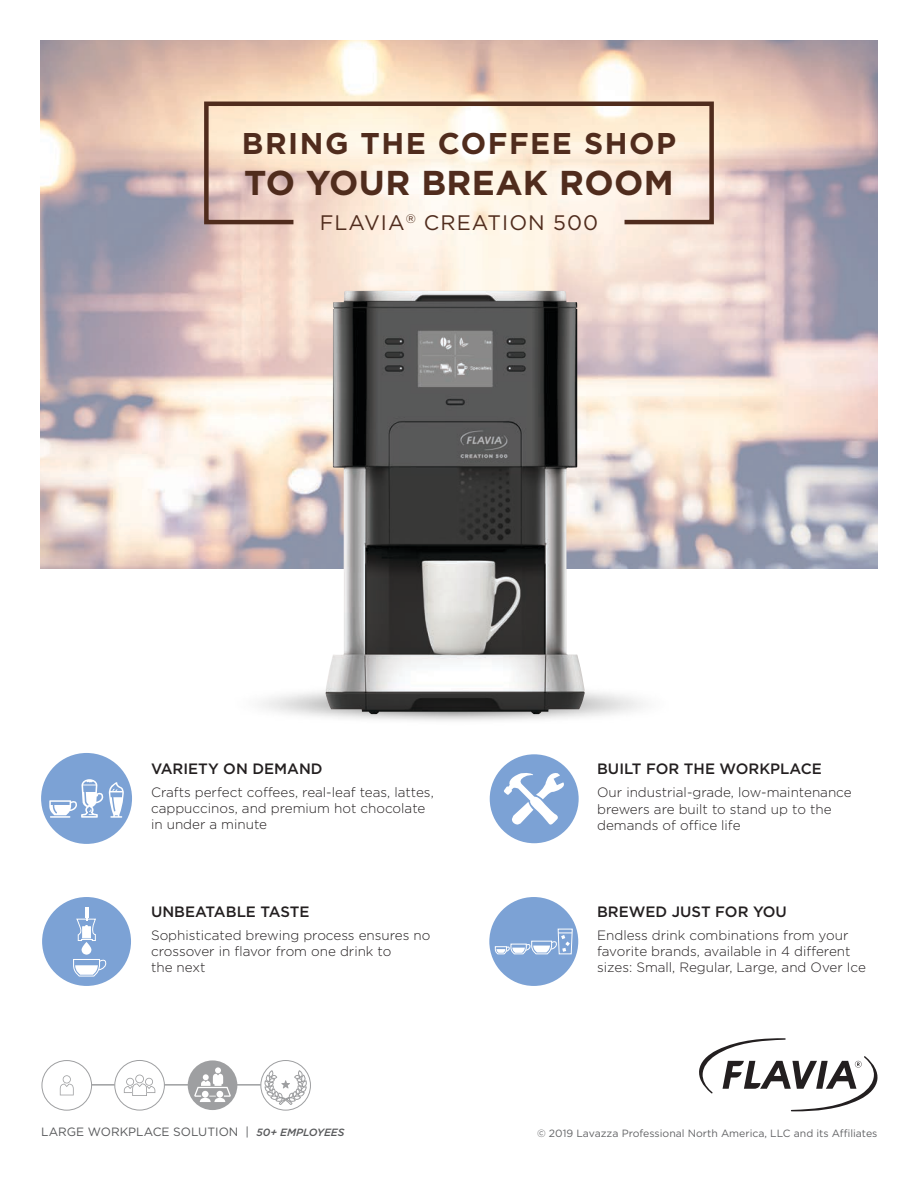
<style>
.page{position:relative;width:918px;height:1188px;background:#fff}
.page>*{position:absolute;margin:0;border:0;box-sizing:border-box;transform-origin:0 0}
.t1{font:700 34.5px "Gotham";letter-spacing:.01em;color:#502c1d}
.t2{font:700 30px "Gotham";letter-spacing:.05em;color:#502c1d}
.t3{font:21px "Gotham";letter-spacing:.05em;color:#502c1d}
.t4{font:500 15px "Gotham";color:#231f20}
.t5{font:300 13.5px/16.2px "Gotham";color:#231f20}
.Category_Head{font:12px "Gotham";color:#58595b}
.t6{font:10.5px "Gotham";color:#636466}
.s1{font-weight:500;font-style:italic;font-size:10.5px}
</style>
<div class="page">
<img style="left:40px;top:40px;width:838px;height:529px">
<img style="left:325px;top:291px;width:260px;height:423px">
<div style="left:41px;top:753px;width:91px;height:91px;background:#7ca2d5;border-radius:50%"></div>
<svg style="left:49px;top:779px;width:75px;height:39px"></svg>
<div style="left:42px;top:897px;width:89px;height:89px;background:#7ca2d5;border-radius:50%"></div>
<svg style="left:73px;top:908px;width:34px;height:69px"></svg>
<div style="left:489px;top:897px;width:89px;height:89px;background:#7ca2d5;border-radius:50%"></div>
<svg style="left:495px;top:928px;width:78px;height:27px"></svg>
<div style="left:490px;top:754px;width:89px;height:89px;background:#7ca2d5;border-radius:50%"></div>
<svg style="left:504px;top:773px;width:60px;height:52px"></svg>
<hr style="left:236px;top:1084px;width:25px;height:2px;background:#9e9fa1">
<hr style="left:164px;top:1084px;width:26px;height:2px;background:#9e9fa1">
<hr style="left:92px;top:1084px;width:23px;height:2px;background:#9e9fa1">
<div style="left:260px;top:1060px;width:51px;height:51px;border:1px solid #9e9fa1;border-radius:50%"></div>
<svg style="left:264px;top:1063px;width:44px;height:48px"></svg>
<svg style="left:188px;top:1060px;width:49px;height:50px"></svg>
<div style="left:114px;top:1060px;width:51px;height:51px;border:1px solid #9e9fa1;border-radius:50%"></div>
<svg style="left:124px;top:1075px;width:31px;height:21px"></svg>
<div style="left:42px;top:1060px;width:50px;height:51px;border:1px solid #9e9fa1;border-radius:50%"></div>
<svg style="left:60px;top:1075px;width:14px;height:20px"></svg>
<svg style="left:202px;top:99px;width:514px;height:128px;background:#efdece"></svg>
<svg style="left:699px;top:1038px;width:179px;height:73px"></svg>
<p class="t2" style="left:242px;top:124px;width:436px">BRING THE COFFEE SHOP</p>
<p class="t1" style="left:244px;top:160px;width:431px">TO YOUR BREAK ROOM</p>
<p class="t3" style="left:320px;top:211px;width:280px">FLAVIA<sup>®</sup> CREATION 500</p>
<p class="t4" style="left:151px;top:760px;width:173px">VARIETY ON DEMAND</p>
<p class="t5" style="left:151px;top:784px;width:284px">Crafts perfect coffees, real-leaf teas, lattes, cappuccinos, and premium hot chocolate in under a minute</p>
<p class="t4" style="left:151px;top:903px;width:160px">UNBEATABLE TASTE</p>
<p class="t5" style="left:151px;top:927px;width:281px">Sophisticated brewing process ensures no crossover in flavor from one drink to<br>the next</p>
<p class="Category_Head" style="left:41px;top:1126px;width:305px">LARGE WORKPLACE SOLUTION | <span class="s1">50+ EMPLOYEES</span></p>
<p class="t4" style="left:597px;top:761px;width:226px">BUILT FOR THE WORKPLACE</p>
<p class="t5" style="left:597px;top:784px;width:256px">Our industrial-grade, low-maintenance brewers are built to stand up to the demands of office life</p>
<p class="t4" style="left:597px;top:903px;width:191px">BREWED JUST FOR YOU</p>
<p class="t5" style="left:597px;top:927px;width:270px">Endless drink combinations from your favorite brands, available in 4 different sizes: Small, Regular, Large, and Over Ice</p>
<p class="t6" style="left:537px;top:1127px;width:342px">© 2019 Lavazza Professional North America, LLC and its Affiliates</p>
</div>
